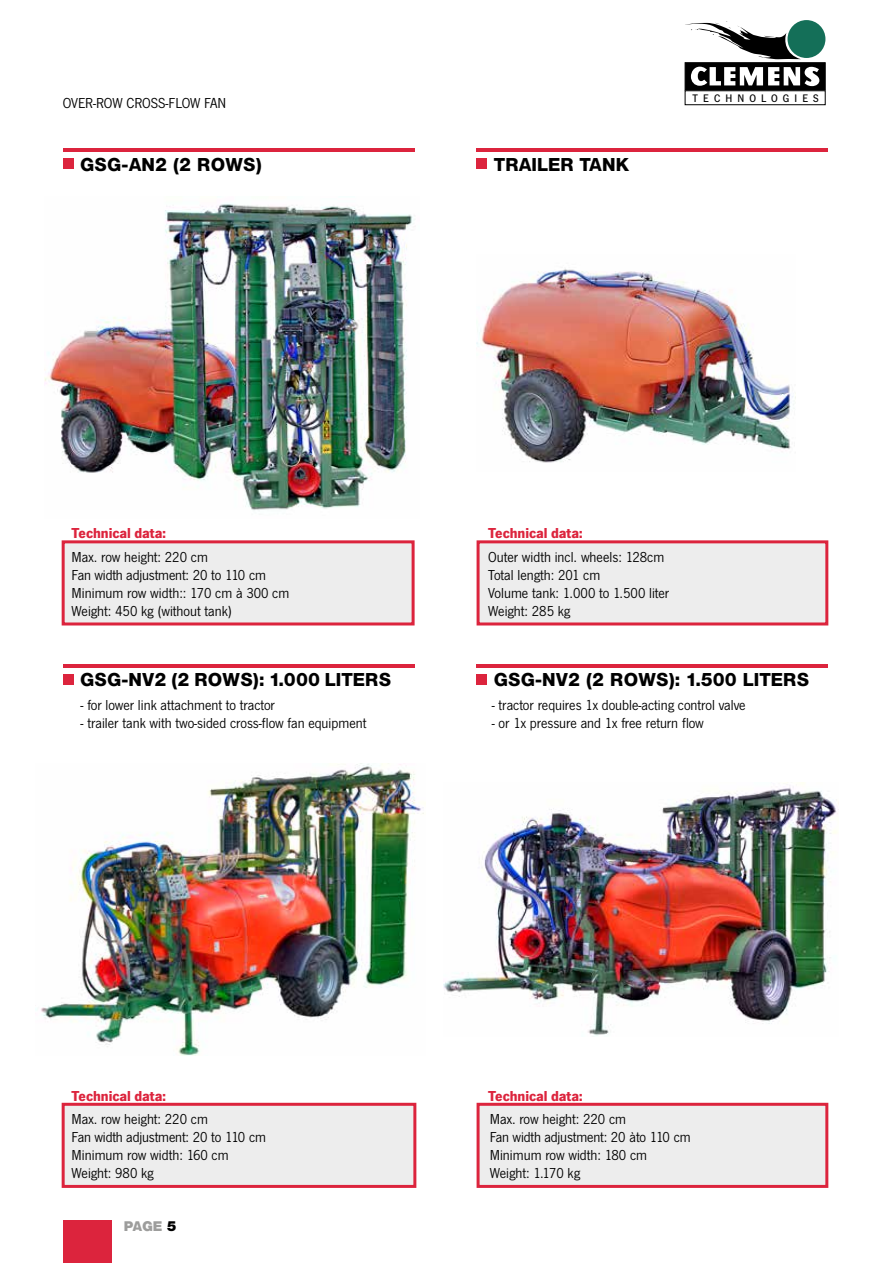
<style>
.page{position:relative;width:893px;height:1263px;background:#fff}
.page>*{position:absolute;margin:0;border:0;box-sizing:border-box;transform-origin:0 0}
.t1{font:800 18px "Olnova";letter-spacing:.04em;color:#000}
.t2{font:15px/18px "News Got T";color:#000}
.t3{font:700 15px "News Got T";letter-spacing:-.005em;color:#dc243d}
.t4{font:800 13.5px "Olnova";color:#9d9d9c}
.t5{font:500 11.4px "News Got T";letter-spacing:.45em;color:#000}
.s1{color:#000}
</style>
<div class="page">
<div style="left:63px;top:1220px;width:49px;height:43px;background:#dc243d"></div>
<div style="left:787px;top:20px;width:38px;height:38px;background:#146f58;border-radius:50%"></div>
<svg style="left:685px;top:21px;width:116px;height:38px"></svg>
<div style="left:685px;top:62px;width:141px;height:29px;background:#000;border:1px solid #000"></div>
<svg style="left:691px;top:67px;width:128px;height:19px"></svg>
<div style="left:685px;top:90px;width:141px;height:15px;background:#fff;border:1px solid #000"></div>
<div style="left:63px;top:158px;width:11px;height:11px;background:#dc243d"></div>
<div style="left:63px;top:674px;width:11px;height:10px;background:#dc243d"></div>
<div style="left:477px;top:158px;width:10px;height:11px;background:#dc243d"></div>
<div style="left:477px;top:674px;width:10px;height:10px;background:#dc243d"></div>
<hr style="left:63px;top:149px;width:352px;height:3px;background:#dc243d">
<hr style="left:63px;top:664px;width:352px;height:3px;background:#dc243d">
<hr style="left:477px;top:149px;width:351px;height:3px;background:#dc243d">
<hr style="left:477px;top:664px;width:351px;height:3px;background:#dc243d">
<div style="left:62px;top:540px;width:353px;height:85px;background:#ededed;border:3px solid #dc243d"></div>
<div style="left:62px;top:1103px;width:354px;height:85px;background:#ededed;border:3px solid #dc243d"></div>
<div style="left:477px;top:540px;width:351px;height:85px;background:#ededed;border:3px solid #dc243d"></div>
<div style="left:477px;top:1103px;width:351px;height:85px;background:#ededed;border:3px solid #dc243d"></div>
<img style="left:35px;top:764px;width:389px;height:291px">
<img style="left:444px;top:782px;width:395px;height:254px">
<img style="left:44px;top:203px;width:371px;height:308px">
<img style="left:477px;top:268px;width:318px;height:195px">
<p class="t2" style="left:63px;top:94px;width:165px">OVER-ROW CROSS-FLOW FAN</p>
<p class="t5" style="left:693px;top:92px;width:128px">TECHNOLOGIES</p>
<p class="t1" style="left:81px;top:153px;width:182px">GSG-AN2 (2 ROWS)</p>
<p class="t1" style="left:494px;top:153px;width:136px">TRAILER TANK</p>
<p class="t3" style="left:72px;top:524px;width:96px">Technical data:</p>
<p class="t3" style="left:488px;top:524px;width:96px">Technical data:</p>
<p class="t2" style="left:72px;top:547px;width:219px">Max. row height: 220 cm<br>Fan width adjustment: 20 to 110 cm<br>Minimum row width:: 170 cm à 300 cm<br>Weight: 450 kg (without tank)</p>
<p class="t2" style="left:488px;top:547px;width:183px">Outer width incl. wheels: 128cm<br>Total length: 201 cm<br>Volume tank: 1.000 to 1.500 liter<br>Weight: 285 kg</p>
<p class="t1" style="left:81px;top:669px;width:312px">GSG-NV2 (2 ROWS): 1.000 LITERS</p>
<p class="t1" style="left:494px;top:669px;width:316px">GSG-NV2 (2 ROWS): 1.500 LITERS</p>
<p class="t2" style="left:81px;top:695px;width:196px">- for lower link attachment to tractor</p>
<p class="t2" style="left:81px;top:713px;width:287px">- trailer tank with two-sided cross-flow fan equipment</p>
<p class="t2" style="left:492px;top:695px;width:255px">- tractor requires 1x double-acting control valve</p>
<p class="t2" style="left:492px;top:713px;width:214px">- or 1x pressure and 1x free return flow</p>
<p class="t3" style="left:72px;top:1087px;width:96px">Technical data:</p>
<p class="t3" style="left:488px;top:1087px;width:96px">Technical data:</p>
<p class="t2" style="left:72px;top:1110px;width:196px">Max. row height: 220 cm<br>Fan width adjustment: 20 to 110 cm<br>Minimum row width: 160 cm<br>Weight: 980 kg</p>
<p class="t2" style="left:490px;top:1110px;width:203px">Max. row height: 220 cm<br>Fan width adjustment: 20 àto 110 cm<br>Minimum row width: 180 cm<br>Weight: 1.170 kg</p>
<p class="t4" style="left:124px;top:1218px;width:54px">PAGE <span class="s1">5</span></p>
</div>
